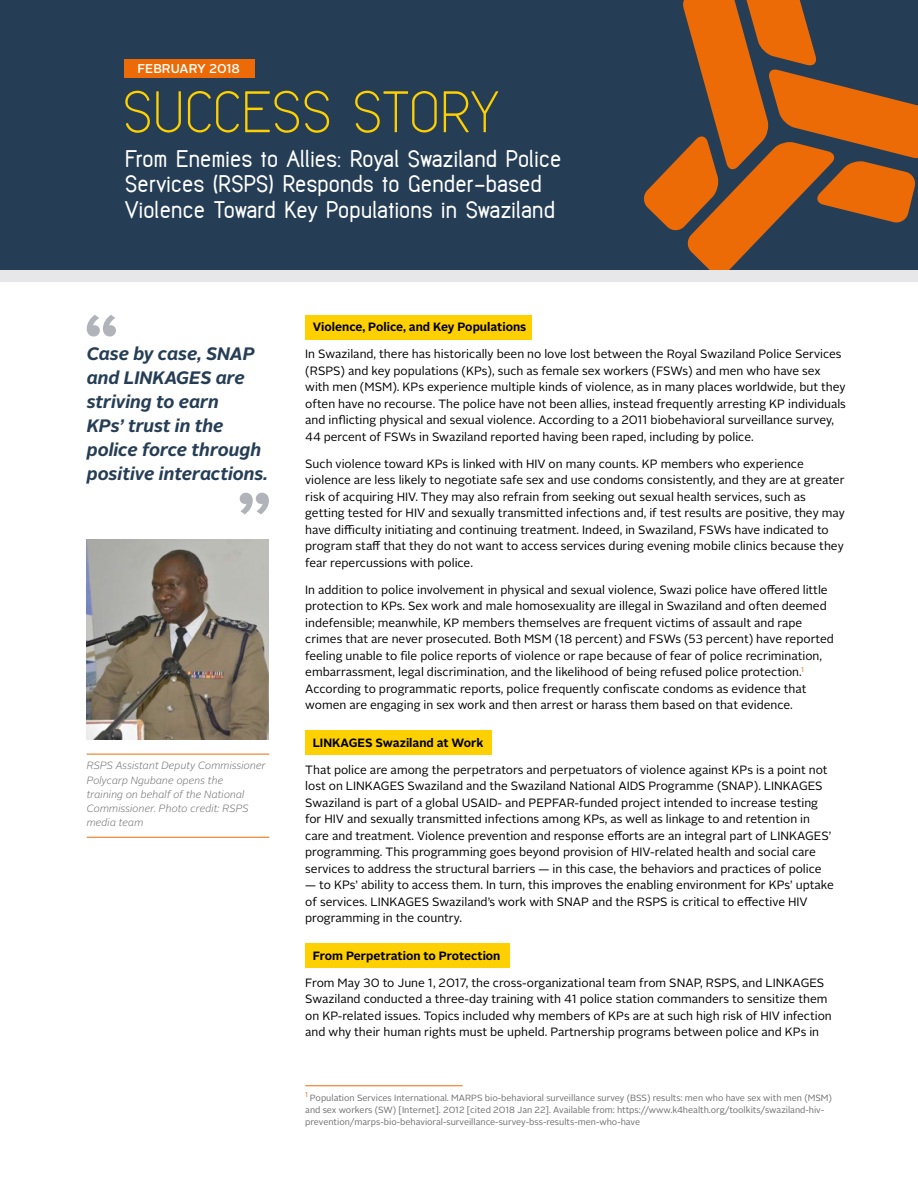
<style>
.page{position:relative;width:918px;height:1188px;background:#fff}
.page>*{position:absolute;margin:0;border:0;box-sizing:border-box;transform-origin:0 0}
.t1{font:58.5px "ED Pen Sook";letter-spacing:-.005em;color:#fed000}
.t2{font:700 24px/25.5px "ED Pen Sook";color:#fff}
.t3{font:italic 700 18px/24px "Alright Sans";color:#263e55}
.t4{font:500 12.75px "Alright Sans";color:#fff}
.t5{font:12px/16.5px "Alright Sans";color:#000}
.t6{font:700 12px "Alright Sans";color:#000}
.t7{font:italic 300 10.5px/14.2px "Alright Sans";color:#706f6f}
.t8{font:9px/12px "Alright Sans";color:#706f6f}
</style>
<div class="page">
<div style="left:305px;top:943px;width:204px;height:25px;background:#fed000"></div>
<div style="left:305px;top:315px;width:226px;height:24px;background:#fed000"></div>
<div style="left:305px;top:730px;width:187px;height:24px;background:#fed000"></div>
<div style="left:0;top:0;width:918px;height:270px;background:#263e55"></div>
<div style="left:124px;top:60px;width:131px;height:18px;background:#ed6b06"></div>
<svg style="left:644px;top:0;width:274px;height:270px"></svg>
<div style="left:0;top:270px;width:918px;height:14px;background:#e7e7ea"></div>
<div style="left:0;top:282px;width:918px;height:24px;background:#fff"></div>
<img style="left:86px;top:540px;width:183px;height:199px">
<hr style="left:87px;top:754px;width:182px;height:1px;background:#ed6b06">
<hr style="left:87px;top:837px;width:182px;height:1px;background:#ed6b06">
<hr style="left:305px;top:1085px;width:158px;height:1px;background:#ed6b06">
<svg style="left:240px;top:493px;width:29px;height:21px"></svg>
<svg style="left:87px;top:315px;width:29px;height:22px"></svg>
<p class="t4" style="left:137px;top:60px;width:104px">FEBRUARY 2018</p>
<h1 class="t1" style="left:122px;top:82px;width:378px">SUCCESS STORY</h1>
<h2 class="t2" style="left:125px;top:148px;width:438px">From Enemies to Allies: Royal Swaziland Police<br>Services (RSPS) Responds to Gender-based<br>Violence Toward Key Populations in Swaziland</h2>
<h3 class="t3" style="left:87px;top:341px;width:183px">Case by case, SNAP and LINKAGES are striving to earn<br>KPs’ trust in the police force through positive interactions.</h3>
<p class="t7" style="left:87px;top:759px;width:181px">RSPS Assistant Deputy Commissioner<br>Polycarp Ngubane opens the<br>training on behalf of the National<br>Commissioner. Photo credit: RSPS media team</p>
<p class="t6" style="left:313px;top:319px;width:215px">Violence, Police, and Key Populations</p>
<p class="t5" style="left:305px;top:346px;width:542px">In Swaziland, there has historically been no love lost between the Royal Swaziland Police Services (RSPS) and key populations (KPs), such as female sex workers (FSWs) and men who have sex with men (MSM). KPs experience multiple kinds of violence, as in many places worldwide, but they often have no recourse. The police have not been allies, instead frequently arresting KP individuals and inflicting physical and sexual violence. According to a 2011 biobehavioral surveillance survey, 44 percent of FSWs in Swaziland reported having been raped, including by police.</p>
<p class="t5" style="left:305px;top:456px;width:541px">Such violence toward KPs is linked with HIV on many counts. KP members who experience violence are less likely to negotiate safe sex and use condoms consistently, and they are at greater risk of acquiring HIV. They may also refrain from seeking out sexual health services, such as getting tested for HIV and sexually transmitted infections and, if test results are positive, they may have difficulty initiating and continuing treatment. Indeed, in Swaziland, FSWs have indicated to program staff that they do not want to access services during evening mobile clinics because they fear repercussions with police.</p>
<p class="t5" style="left:305px;top:582px;width:530px">In addition to police involvement in physical and sexual violence, Swazi police have offered little protection to KPs. Sex work and male homosexuality are illegal in Swaziland and often deemed indefensible; meanwhile, KP members themselves are frequent victims of assault and rape crimes that are never prosecuted. Both MSM (18 percent) and FSWs (53 percent) have reported feeling unable to file police reports of violence or rape because of fear of police recrimination, embarrassment, legal discrimination, and the likelihood of being refused police protection.<sup>1<br></sup>According to programmatic reports, police frequently confiscate condoms as evidence that women are engaging in sex work and then arrest or harass them based on that evidence.</p>
<p class="t6" style="left:313px;top:734px;width:172px">LINKAGES Swaziland at Work</p>
<p class="t5" style="left:305px;top:762px;width:528px">That police are among the perpetrators and perpetuators of violence against KPs is a point not lost on LINKAGES Swaziland and the Swaziland National AIDS Programme (SNAP). LINKAGES Swaziland is part of a global USAID- and PEPFAR-funded project intended to increase testing for HIV and sexually transmitted infections among KPs, as well as linkage to and retention in care and treatment. Violence prevention and response efforts are an integral part of LINKAGES’ programming. This programming goes beyond provision of HIV-related health and social care services to address the structural barriers — in this case, the behaviors and practices of police</p>
<p class="t5" style="left:305px;top:877px;width:530px">— to KPs’ ability to access them. In turn, this improves the enabling environment for KPs’ uptake of services. LINKAGES Swaziland’s work with SNAP and the RSPS is critical to effective HIV programming in the country.</p>
<p class="t6" style="left:313px;top:947px;width:189px">From Perpetration to Protection</p>
<p class="t5" style="left:305px;top:975px;width:528px">From May 30 to June 1, 2017, the cross-organizational team from SNAP, RSPS, and LINKAGES Swaziland conducted a three-day training with 41 police station commanders to sensitize them on KP-related issues. Topics included why members of KPs are at such high risk of HIV infection and why their human rights must be upheld. Partnership programs between police and KPs in</p>
<p class="t8" style="left:305px;top:1092px;width:528px"><sup>1</sup> Population Services International. MARPS bio-behavioral surveillance survey (BSS) results: men who have sex with men (MSM) and sex workers (SW) [Internet]. 2012 [cited 2018 Jan 22]. Available from: https://www.k4health.org/toolkits/swaziland-hiv&shy;prevention/marps-bio-behavioral-surveillance-survey-bss-results-men-who-have</p>
</div>
